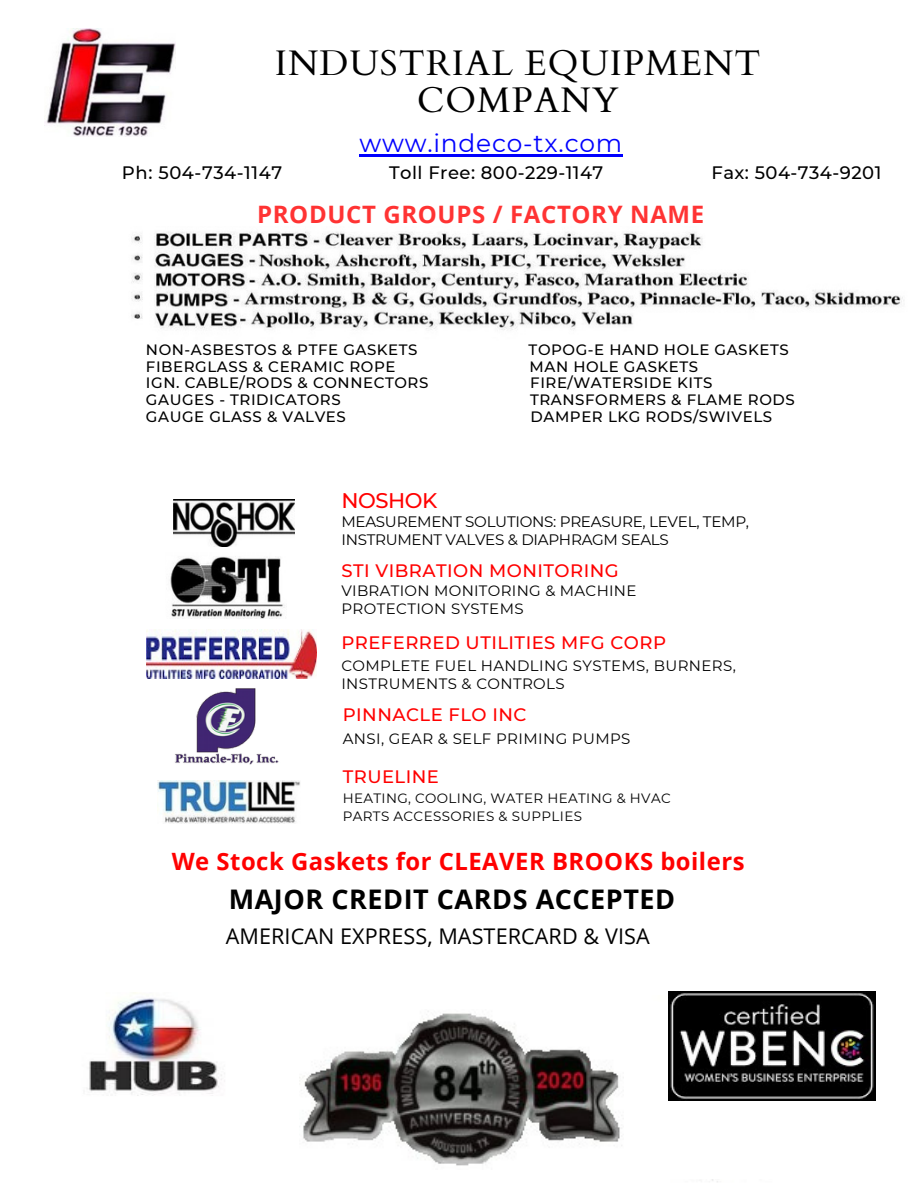
<style>
.page{position:relative;width:918px;height:1188px;background:#fff}
.page>*{position:absolute;margin:0;border:0;box-sizing:border-box;transform-origin:0 0}
.t1{font:35.55px/36.8px "Cardo";letter-spacing:.03em;color:#000;text-align:center}
.t2{font:700 27px "Open Sans";letter-spacing:.02em;color:#000}
.t3{font:24.9px "Montserrat";letter-spacing:.03em;color:#00f}
.t4{font:700 24px "Open Sans";letter-spacing:.025em;color:#f33}
.t5{font:700 23.85px "Open Sans";letter-spacing:.02em;color:#f00}
.t6{font:21.6px "Open Sans";letter-spacing:.005em;color:#000}
.t7{font:500 21.15px "Montserrat";letter-spacing:-.02em;color:#f00}
.t8{font:500 18px "Montserrat";letter-spacing:.025em;color:#f00}
.t9{font:500 18px "Montserrat";letter-spacing:.025em;color:#000}
.t10{font:15.15px "Montserrat";letter-spacing:-.02em;color:#000}
.t11{font:500 15px "Montserrat";letter-spacing:.04em;color:#000}
.t12{font:15px "Montserrat";letter-spacing:.025em;color:#000}
.t13{font:13.5px "Montserrat";letter-spacing:.025em;color:#000}
</style>
<div class="page">
<img style="left:44px;top:28px;width:132px;height:108px">
<img style="left:299px;top:1011px;width:323px;height:155px">
<img style="left:669px;top:991px;width:207px;height:109px">
<img style="left:87px;top:992px;width:135px;height:104px">
<img style="left:170px;top:557px;width:115px;height:62px">
<img style="left:174px;top:500px;width:120px;height:47px">
<img style="left:175px;top:688px;width:104px;height:77px">
<img style="left:158px;top:781px;width:142px;height:42px">
<img style="left:147px;top:629px;width:170px;height:50px">
<div style="left:174px;top:76px;width:662px;height:56px;background:#fff"></div>
<img style="left:131px;top:231px;width:773px;height:99px">
<hr style="left:359px;top:154px;width:264px;height:2px;background:#00f">
<p class="t1" style="left:275px;top:45px;width:487px">INDUSTRIAL EQUIPMENT<br>COMPANY</p>
<p class="t3" style="left:359px;top:128px;width:264px">www.indeco-tx.com</p>
<p class="t9" style="left:122px;top:161px;width:162px">Ph: 504-734-1147</p>
<p class="t9" style="left:389px;top:161px;width:216px">Toll Free: 800-229-1147</p>
<p class="t9" style="left:711px;top:161px;width:171px">Fax: 504-734-9201</p>
<p class="t4" style="left:257px;top:197px;width:449px">PRODUCT GROUPS / FACTORY NAME</p>
<p class="t11" style="left:146px;top:340px;width:273px">NON-ASBESTOS &amp; PTFE GASKETS</p>
<p class="t11" style="left:529px;top:340px;width:262px">TOPOG-E HAND HOLE GASKETS</p>
<p class="t11" style="left:146px;top:357px;width:251px">FIBERGLASS &amp; CERAMIC ROPE</p>
<p class="t11" style="left:530px;top:357px;width:170px">MAN HOLE GASKETS</p>
<p class="t11" style="left:146px;top:374px;width:284px">IGN. CABLE/RODS &amp; CONNECTORS</p>
<p class="t11" style="left:530px;top:374px;width:184px">FIRE/WATERSIDE KITS</p>
<p class="t11" style="left:146px;top:391px;width:196px">GAUGES - TRIDICATORS</p>
<p class="t11" style="left:530px;top:391px;width:266px">TRANSFORMERS &amp; FLAME RODS</p>
<p class="t11" style="left:146px;top:408px;width:201px">GAUGE GLASS &amp; VALVES</p>
<p class="t11" style="left:531px;top:408px;width:243px">DAMPER LKG RODS/SWIVELS</p>
<p class="t7" style="left:341px;top:488px;width:98px">NOSHOK</p>
<p class="t10" style="left:341px;top:513px;width:409px">MEASUREMENT SOLUTIONS: PREASURE, LEVEL, TEMP,</p>
<p class="t10" style="left:341px;top:531px;width:329px">INSTRUMENT VALVES &amp; DIAPHRAGM SEALS</p>
<p class="t8" style="left:341px;top:560px;width:279px">STI VIBRATION MONITORING</p>
<p class="t12" style="left:341px;top:582px;width:297px">VIBRATION MONITORING &amp; MACHINE</p>
<p class="t12" style="left:341px;top:600px;width:184px">PROTECTION SYSTEMS</p>
<p class="t8" style="left:341px;top:632px;width:326px">PREFERRED UTILITIES MFG CORP</p>
<p class="t12" style="left:341px;top:656px;width:396px">COMPLETE FUEL HANDLING SYSTEMS, BURNERS,</p>
<p class="t12" style="left:341px;top:674px;width:225px">INSTRUMENTS &amp; CONTROLS</p>
<p class="t8" style="left:343px;top:704px;width:185px">PINNACLE FLO INC</p>
<p class="t12" style="left:343px;top:729px;width:289px">ANSI, GEAR &amp; SELF PRIMING PUMPS</p>
<p class="t8" style="left:343px;top:766px;width:98px">TRUELINE</p>
<p class="t13" style="left:343px;top:790px;width:330px">HEATING, COOLING, WATER HEATING &amp; HVAC</p>
<p class="t13" style="left:343px;top:808px;width:241px">PARTS ACCESSORIES &amp; SUPPLIES</p>
<p class="t5" style="left:172px;top:845px;width:574px">We Stock Gaskets for CLEAVER BROOKS boilers</p>
<p class="t2" style="left:229px;top:880px;width:448px">MAJOR CREDIT CARDS ACCEPTED</p>
<p class="t6" style="left:226px;top:921px;width:425px">AMERICAN EXPRESS, MASTERCARD &amp; VISA</p>
</div>
